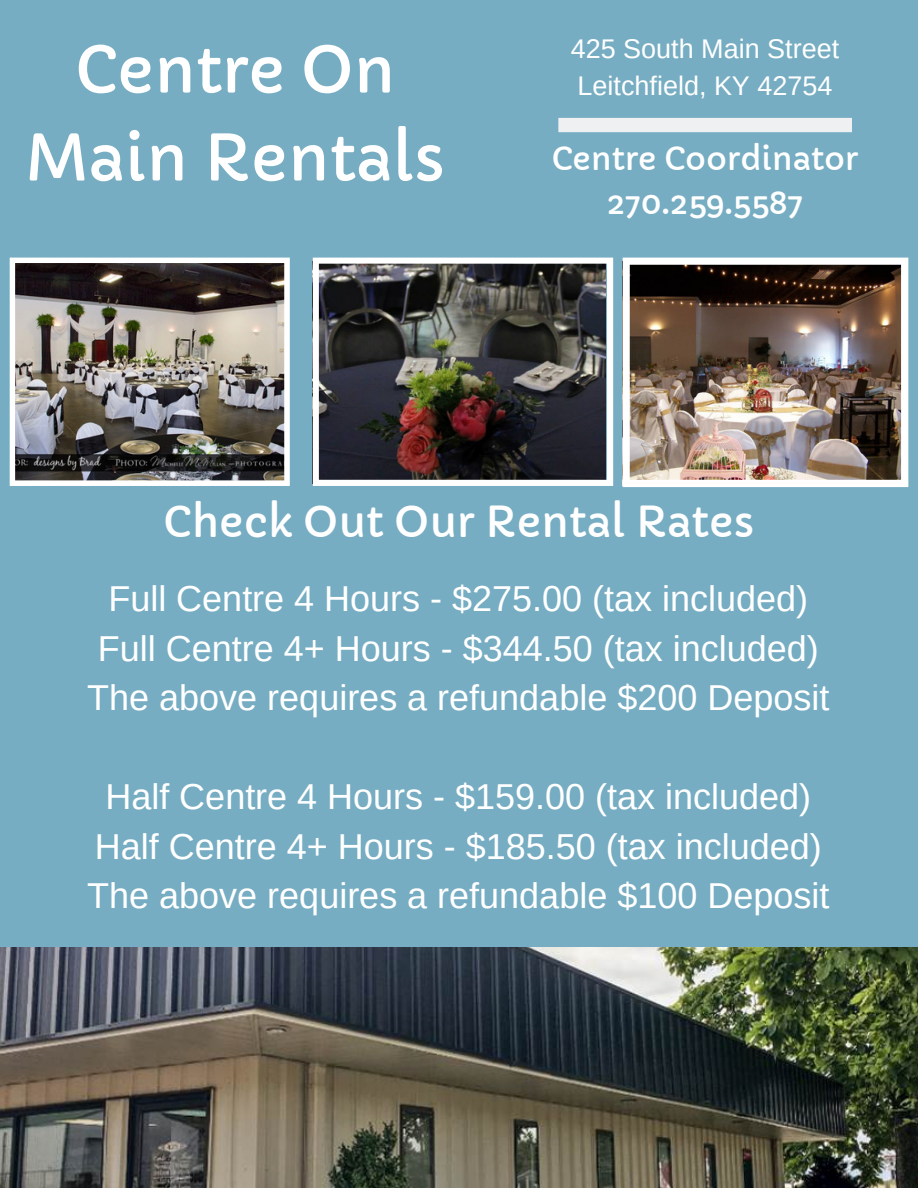
<style>
.page{position:relative;width:918px;height:1188px;background:#76adc2}
.page>*{position:absolute;margin:0;border:0;box-sizing:border-box;transform-origin:0 0}
.t1{font:63px/87.9px "Capriola";color:#fff;text-align:center}
.t2{font:42px "Capriola";color:#fff}
.t3{font:36px/49.5px "Arimo";color:#fff;text-align:center}
.t4{font:31.5px/43.8px "Capriola";color:#fff;text-align:center}
.t5{font:27px/37.2px "Arimo";color:#fff}
</style>
<div class="page">
<img style="left:0;top:947px;width:918px;height:241px">
<div style="left:558px;top:118px;width:294px;height:14px;background:#eff0f2"></div>
<img style="left:313px;top:258px;width:300px;height:228px">
<img style="left:623px;top:258px;width:285px;height:229px">
<img style="left:10px;top:258px;width:280px;height:228px">
<h1 class="t1" style="left:26px;top:27px;width:421px">Centre On<br>Main Rentals</h1>
<p class="t5" style="left:571px;top:30px;width:270px">425 South Main Street<br>Leitchfield, KY 42754</p>
<p class="t4" style="left:552px;top:137px;width:308px">Centre Coordinator<br>270.259.5587</p>
<p class="t2" style="left:163px;top:496px;width:593px">Check Out Our Rental Rates</p>
<p class="t3" style="left:87px;top:574px;width:744px">Full Centre 4 Hours - $275.00 (tax included)<br>Full Centre 4+ Hours - $344.50 (tax included)<br>The above requires a refundable $200 Deposit</p>
<p class="t3" style="left:87px;top:772px;width:744px">Half Centre 4 Hours - $159.00 (tax included)<br>Half Centre 4+ Hours - $185.50 (tax included)<br>The above requires a refundable $100 Deposit</p>
</div>
